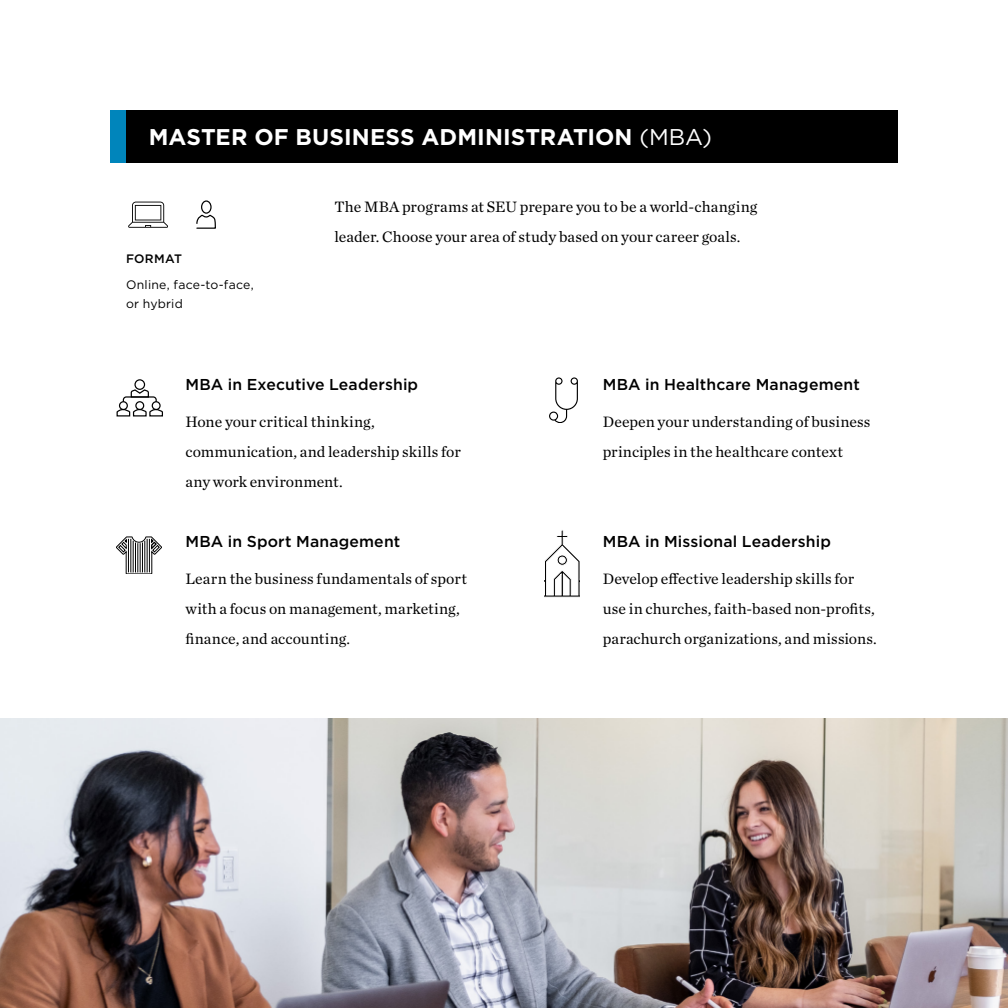
<style>
.page{position:relative;width:1008px;height:1008px;background:#fff}
.page>*{position:absolute;margin:0;border:0;box-sizing:border-box;transform-origin:0 0}
.t1{font:700 22.75px "Gotham";letter-spacing:.005em;color:#fff}
.t2{font:15.75px/29.8px "Chronicle Text G1";letter-spacing:.005em;color:#000}
.t3{font:500 15.75px "Gotham";letter-spacing:.01em;color:#000}
.t4{font:12.25px/19.2px "Gotham";letter-spacing:.02em;color:#000}
.t5{font:500 12.25px "Gotham";letter-spacing:.025em;color:#000}
.s1{font-weight:400}
</style>
<div class="page">
<div style="left:126px;top:110px;width:772px;height:52px;background:#000"></div>
<img style="left:0;top:718px;width:1008px;height:290px">
<svg style="left:128px;top:202px;width:40px;height:26px"></svg>
<div style="left:201px;top:200px;width:11px;height:14px;border:1px solid #000;border-radius:50%"></div>
<svg style="left:196px;top:215px;width:20px;height:14px"></svg>
<div style="left:110px;top:110px;width:16px;height:52px;background:#0085bb"></div>
<div style="left:134px;top:379px;width:11px;height:11px;border:1px solid #000;border-radius:50%"></div>
<svg style="left:116px;top:388px;width:47px;height:29px"></svg>
<svg style="left:116px;top:537px;width:46px;height:37px"></svg>
<hr style="left:147px;top:539px;width:1px;height:33px;background:#000">
<hr style="left:144px;top:541px;width:1px;height:31px;background:#000">
<svg style="left:549px;top:377px;width:29px;height:46px"></svg>
<svg style="left:545px;top:530px;width:35px;height:67px"></svg>
<h1 class="t1" style="left:149px;top:121px;width:565px">MASTER OF BUSINESS ADMINISTRATION <span class="s1">(MBA)</span></h1>
<p class="t5" style="left:126px;top:251px;width:58px">FORMAT</p>
<p class="t4" style="left:126px;top:274px;width:129px">Online, face-to-face, or hybrid</p>
<p class="t2" style="left:335px;top:191px;width:424px">The MBA programs at SEU prepare you to be a world-changing leader. Choose your area of study based on your career goals.</p>
<p class="t3" style="left:185px;top:374px;width:234px">MBA in Executive Leadership</p>
<p class="t2" style="left:185px;top:406px;width:277px">Hone your critical thinking, communication, and leadership skills for any work environment.</p>
<p class="t3" style="left:185px;top:531px;width:216px">MBA in Sport Management</p>
<p class="t2" style="left:185px;top:563px;width:283px">Learn the business fundamentals of sport with a focus on management, marketing, finance, and accounting.</p>
<p class="t3" style="left:603px;top:374px;width:259px">MBA in Healthcare Management</p>
<p class="t2" style="left:603px;top:406px;width:269px">Deepen your understanding of business principles in the healthcare context</p>
<p class="t3" style="left:603px;top:531px;width:230px">MBA in Missional Leadership</p>
<p class="t2" style="left:603px;top:563px;width:275px">Develop effective leadership skills for use in churches, faith-based non-profits, parachurch organizations, and missions.</p>
</div>
